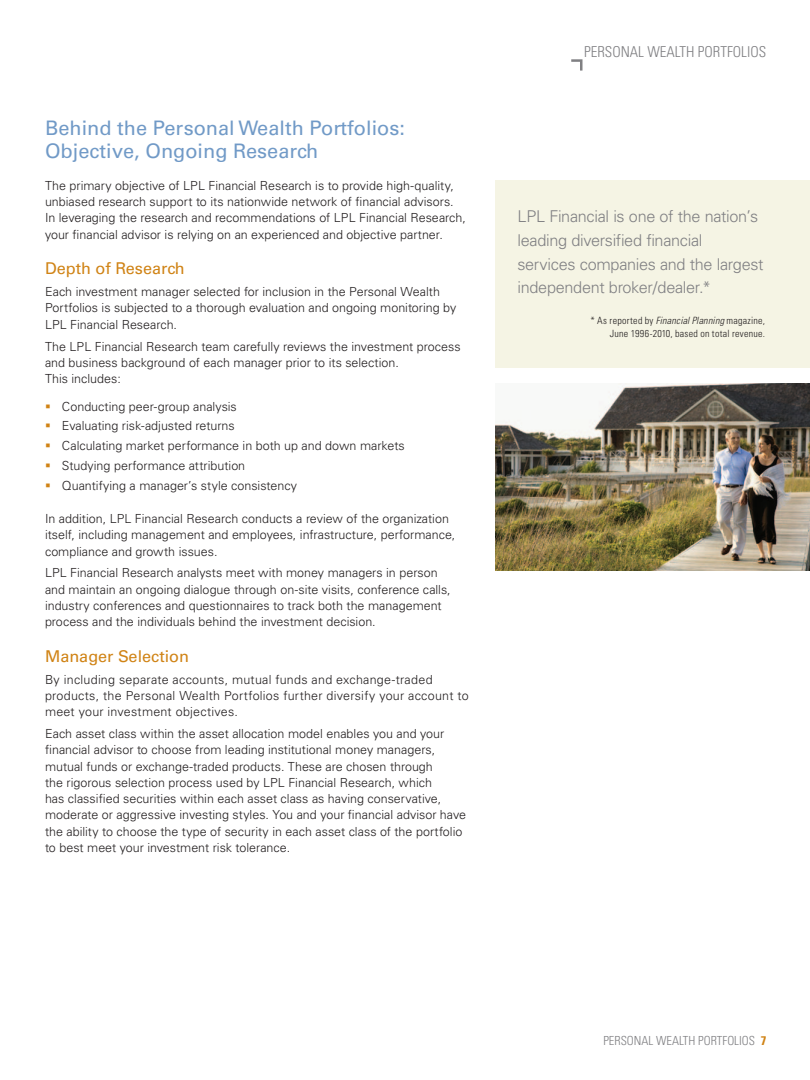
<style>
.page{position:relative;width:810px;height:1080px;background:#fff}
.page>*{position:absolute;margin:0;border:0;box-sizing:border-box;transform-origin:0 0}
.Headline{font:20px/22.5px "Univers";color:#719ac7}
.t1{font:300 16.25px/23.8px "Univers";letter-spacing:-.02em;color:#808083}
.Subhead__01{font:16.25px "Univers";color:#d08315}
.t2{font:300 condensed 15px "Univers";color:#808083}
.Body_Copy{font:300 12.5px/16.2px "Univers";color:#231f20}
.Bullet_Level_1{font:300 12.5px "Univers";color:#231f20}
.Body_Copy-2{font:300 12.5px/16.2px "Univers";letter-spacing:.02em;color:#231f20}
.t3{font:300 condensed 12.5px "Univers";color:#808083}
.Interior_disclosure{font:300 condensed 10px/12.5px "Univers";letter-spacing:.03em;color:#231f20;text-align:right}
.s1{font-style:italic}
.s2{font-weight:700;color:#d08315}
</style>
<div class="page">
<svg style="left:571px;top:59px;width:12px;height:12px"></svg>
<div style="left:495px;top:180px;width:315px;height:187px;background:#f5f4e4"></div>
<img style="left:495px;top:384px;width:315px;height:187px">
<p class="Headline" style="left:45px;top:117px;width:362px">Behind the Personal Wealth Portfolios:<br>Objective, Ongoing Research</p>
<p class="Body_Copy" style="left:45px;top:177px;width:422px">The primary objective of LPL Financial Research is to provide high-quality, unbiased research support to its nationwide network of financial advisors.<br>In leveraging the research and recommendations of LPL Financial Research, your financial advisor is relying on an experienced and objective partner.</p>
<p class="Subhead__01" style="left:45px;top:259px;width:141px">Depth of Research</p>
<p class="Body_Copy" style="left:45px;top:284px;width:413px">Each investment manager selected for inclusion in the Personal Wealth<br>Portfolios is subjected to a thorough evaluation and ongoing monitoring by<br>LPL Financial Research.</p>
<p class="Body_Copy" style="left:45px;top:338px;width:417px">The LPL Financial Research team carefully reviews the investment process and business background of each manager prior to its selection.<br>This includes:</p>
<p class="Bullet_Level_1" style="left:62px;top:399px;width:176px">Conducting peer-group analysis</p>
<p class="Bullet_Level_1" style="left:62px;top:418px;width:174px">Evaluating risk-adjusted returns</p>
<p class="Bullet_Level_1" style="left:62px;top:438px;width:344px">Calculating market performance in both up and down markets</p>
<p class="Bullet_Level_1" style="left:62px;top:458px;width:185px">Studying performance attribution</p>
<p class="Bullet_Level_1" style="left:62px;top:478px;width:237px">Quantifying a manager’s style consistency</p>
<p class="Body_Copy" style="left:45px;top:511px;width:412px">In addition, LPL Financial Research conducts a review of the organization itself, including management and employees, infrastructure, performance, compliance and growth issues.</p>
<p class="Body_Copy" style="left:45px;top:565px;width:407px">LPL Financial Research analysts meet with money managers in person and maintain an ongoing dialogue through on-site visits, conference calls, industry conferences and questionnaires to track both the management process and the individuals behind the investment decision.</p>
<p class="Subhead__01" style="left:45px;top:646px;width:146px">Manager Selection</p>
<p class="Body_Copy-2" style="left:45px;top:671px;width:425px">By including separate accounts, mutual funds and exchange-traded products, the Personal Wealth Portfolios further diversify your account to meet your investment objectives.</p>
<p class="Body_Copy" style="left:45px;top:726px;width:423px">Each asset class within the asset allocation model enables you and your financial advisor to choose from leading institutional money managers, mutual funds or exchange-traded products. These are chosen through<br>the rigorous selection process used by LPL Financial Research, which<br>has classified securities within each asset class as having conservative, moderate or aggressive investing styles. You and your financial advisor have the ability to choose the type of security in each asset class of the portfolio to best meet your investment risk tolerance.</p>
<p class="t2" style="left:584px;top:43px;width:184px">PERSONAL WEALTH PORTFOLIOS</p>
<p class="t1" style="left:518px;top:205px;width:248px">LPL Financial is one of the nation’s leading diversified financial services companies and the largest independent broker/dealer.*</p>
<p class="Interior_disclosure" style="left:590px;top:314px;width:176px">* As reported by <span class="s1">Financial Planning</span> magazine,<br>June 1996-2010, based on total revenue.</p>
<p class="t3" style="left:603px;top:1033px;width:164px">PERSONAL WEALTH PORTFOLIOS <span class="s2">7</span></p>
</div>
